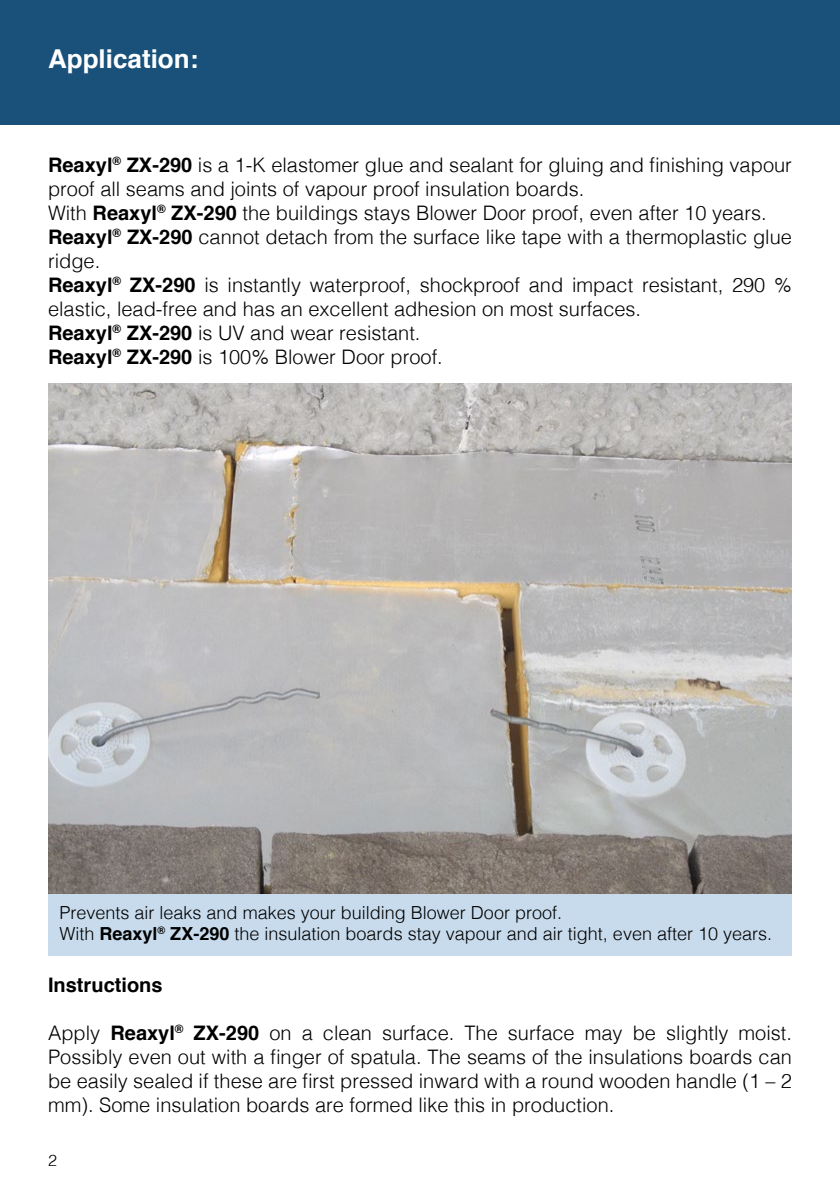
<style>
.page{position:relative;width:840px;height:1191px;background:#fff}
.page>*{position:absolute;margin:0;border:0;box-sizing:border-box;transform-origin:0 0}
.t1{font:700 26px "Helvetica";color:#fff}
.reaxyl_doorlopend_te{font:300 20px/24px "Helvetica";color:#000}
.reaxyl_doorlopend_te-2{font:700 20px "Helvetica";color:#000}
.reaxyl_doorlopend_te-3{font:300 18px "Helvetica";color:#000}
.reaxyl_doorlopend_te-4{font:300 16px "Helvetica";color:#000}
.s1{font-weight:700}
</style>
<div class="page">
<div style="left:0;top:0;width:839px;height:125px;background:#19517b"></div>
<img style="left:48px;top:383px;width:743px;height:511px">
<div style="left:48px;top:894px;width:743px;height:61px;background:#c8dbec"></div>
<p class="t1" style="left:48px;top:37px;width:152px">Application:</p>
<p class="reaxyl_doorlopend_te" style="left:48px;top:151px;width:745px"><span class="s1">Reaxyl</span><sup>®</sup> <span class="s1">ZX-290</span> is a 1-K elastomer glue and sealant for gluing and finishing vapour proof all seams and joints of vapour proof insulation boards.</p>
<p class="reaxyl_doorlopend_te" style="left:48px;top:199px;width:719px">With <span class="s1">Reaxyl</span><sup>®</sup> <span class="s1">ZX-290</span> the buildings stays Blower Door proof, even after 10 years.</p>
<p class="reaxyl_doorlopend_te" style="left:48px;top:223px;width:745px"><span class="s1">Reaxyl</span><sup>®</sup> <span class="s1">ZX-290</span> cannot detach from the surface like tape with a thermoplastic glue ridge.</p>
<p class="reaxyl_doorlopend_te" style="left:48px;top:271px;width:745px"><span class="s1">Reaxyl</span><sup>®</sup> <span class="s1">ZX-290</span> is instantly waterproof, shockproof and impact resistant, 290 % elastic, lead-free and has an excellent adhesion on most surfaces.</p>
<p class="reaxyl_doorlopend_te" style="left:48px;top:319px;width:374px"><span class="s1">Reaxyl</span><sup>®</sup> <span class="s1">ZX-290</span> is UV and wear resistant.</p>
<p class="reaxyl_doorlopend_te" style="left:48px;top:343px;width:396px"><span class="s1">Reaxyl</span><sup>®</sup> <span class="s1">ZX-290</span> is 100% Blower Door proof.</p>
<p class="reaxyl_doorlopend_te-3" style="left:59px;top:897px;width:504px">Prevents air leaks and makes your building Blower Door proof.</p>
<p class="reaxyl_doorlopend_te-3" style="left:59px;top:918px;width:714px">With <span class="s1">Reaxyl</span><sup>®</sup> <span class="s1">ZX-290</span> the insulation boards stay vapour and air tight, even after 10 years.</p>
<p class="reaxyl_doorlopend_te-2" style="left:48px;top:968px;width:116px">Instructions</p>
<p class="reaxyl_doorlopend_te" style="left:48px;top:1019px;width:745px;text-align:justify">Apply <span class="s1">Reaxyl</span><sup>®</sup> <span class="s1">ZX-290</span> on a clean surface. The surface may be slightly moist.<br>Possibly even out with a finger of spatula. The seams of the insulations boards can be easily sealed if these are first pressed inward with a round wooden handle (1 – 2 mm). Some insulation boards are formed like this in production.</p>
<p class="reaxyl_doorlopend_te-4" style="left:48px;top:1147px;width:10px">2</p>
</div>
